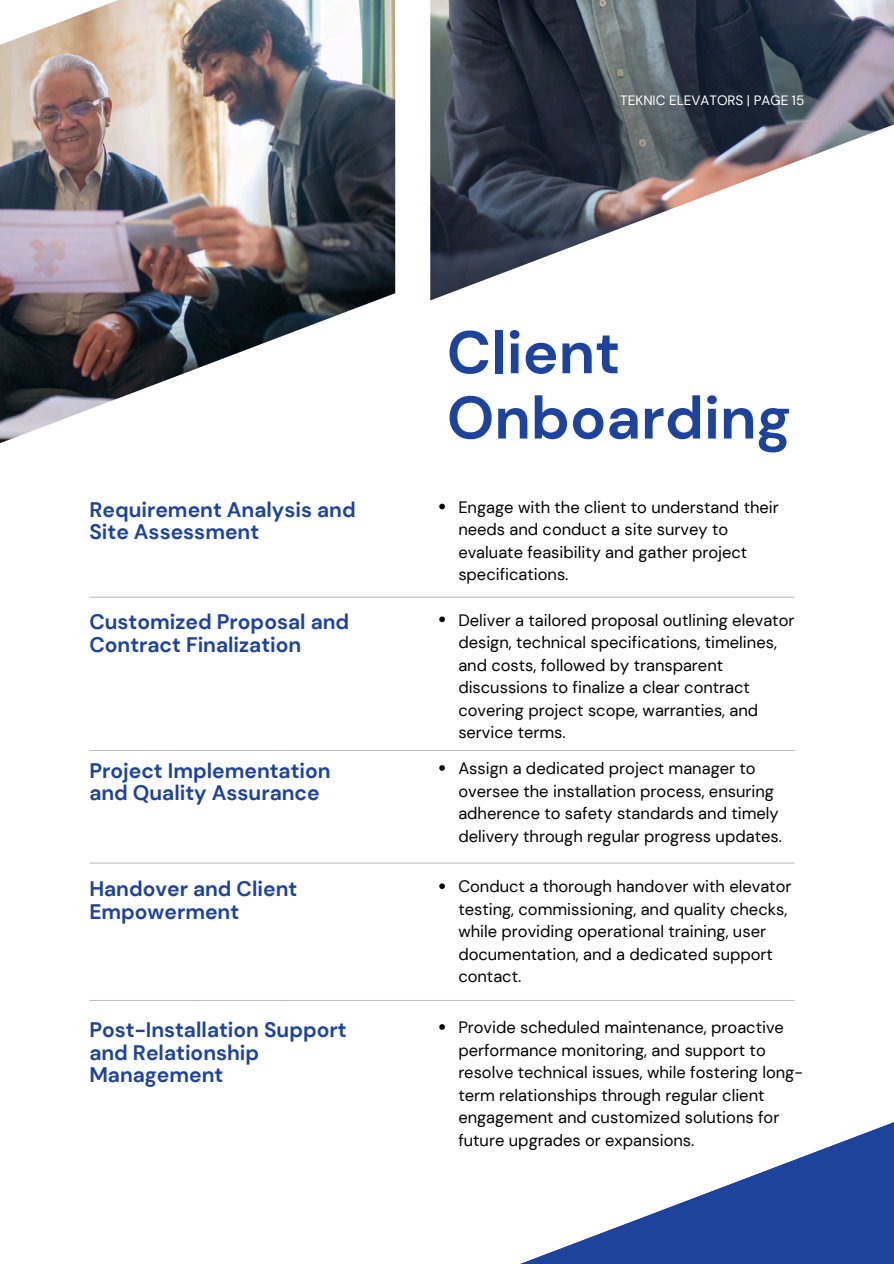
<style>
.page{position:relative;width:894px;height:1264px;background:#fff}
.page>*{position:absolute;margin:0;border:0;box-sizing:border-box;transform-origin:0 0}
.t1{font:700 60px/65.2px "DM Sans";color:#1e439d}
.t2{font:700 21px/22.5px "DM Sans";color:#1e439d}
.t3{font:16.5px/22.5px "DM Sans";color:#000001}
.t4{font:13.5px "DM Sans";color:#fff}
</style>
<div class="page">
<img style="left:0;top:0;width:395px;height:444px">
<img style="left:430px;top:0;width:463px;height:300px">
<svg style="left:439px;top:503px;width:6px;height:6px"></svg>
<svg style="left:89px;top:1000px;width:804px;height:263px"></svg>
<svg style="left:439px;top:616px;width:6px;height:6px"></svg>
<svg style="left:439px;top:765px;width:6px;height:5px"></svg>
<svg style="left:439px;top:883px;width:6px;height:6px"></svg>
<svg style="left:439px;top:1024px;width:6px;height:5px"></svg>
<hr style="left:90px;top:596px;width:703px;height:2px;background:#000001">
<hr style="left:90px;top:750px;width:703px;height:1px;background:#000001">
<hr style="left:90px;top:862px;width:703px;height:1px;background:#000001">
<hr style="left:90px;top:999px;width:703px;height:2px;background:#000001">
<p class="t4" style="left:620px;top:92px;width:185px">TEKNIC ELEVATORS | PAGE 15</p>
<p class="t1" style="left:446px;top:320px;width:345px">Client<br>Onboarding</p>
<p class="t2" style="left:89px;top:498px;width:268px">Requirement Analysis and<br>Site Assessment</p>
<h1 class="t3" style="left:458px;top:496px;width:322px">Engage with the client to understand their needs and conduct a site survey to evaluate feasibility and gather project specifications.</h1>
<p class="t2" style="left:89px;top:611px;width:261px">Customized Proposal and<br>Contract Finalization</p>
<p class="t3" style="left:458px;top:608px;width:337px">Deliver a tailored proposal outlining elevator design, technical specifications, timelines, and costs, followed by transparent discussions to finalize a clear contract covering project scope, warranties, and service terms.</p>
<p class="t2" style="left:89px;top:759px;width:243px">Project Implementation and Quality Assurance</p>
<p class="t3" style="left:458px;top:757px;width:325px">Assign a dedicated project manager to oversee the installation process, ensuring adherence to safety standards and timely delivery through regular progress updates.</p>
<p class="t2" style="left:89px;top:877px;width:209px">Handover and Client<br>Empowerment</p>
<p class="t3" style="left:458px;top:875px;width:334px">Conduct a thorough handover with elevator testing, commissioning, and quality checks, while providing operational training, user documentation, and a dedicated support contact.</p>
<p class="t2" style="left:89px;top:1018px;width:259px">Post-Installation Support and Relationship<br>Management</p>
<p class="t3" style="left:458px;top:1016px;width:346px">Provide scheduled maintenance, proactive performance monitoring, and support to resolve technical issues, while fostering long&shy;term relationships through regular client engagement and customized solutions for future upgrades or expansions.</p>
</div>
